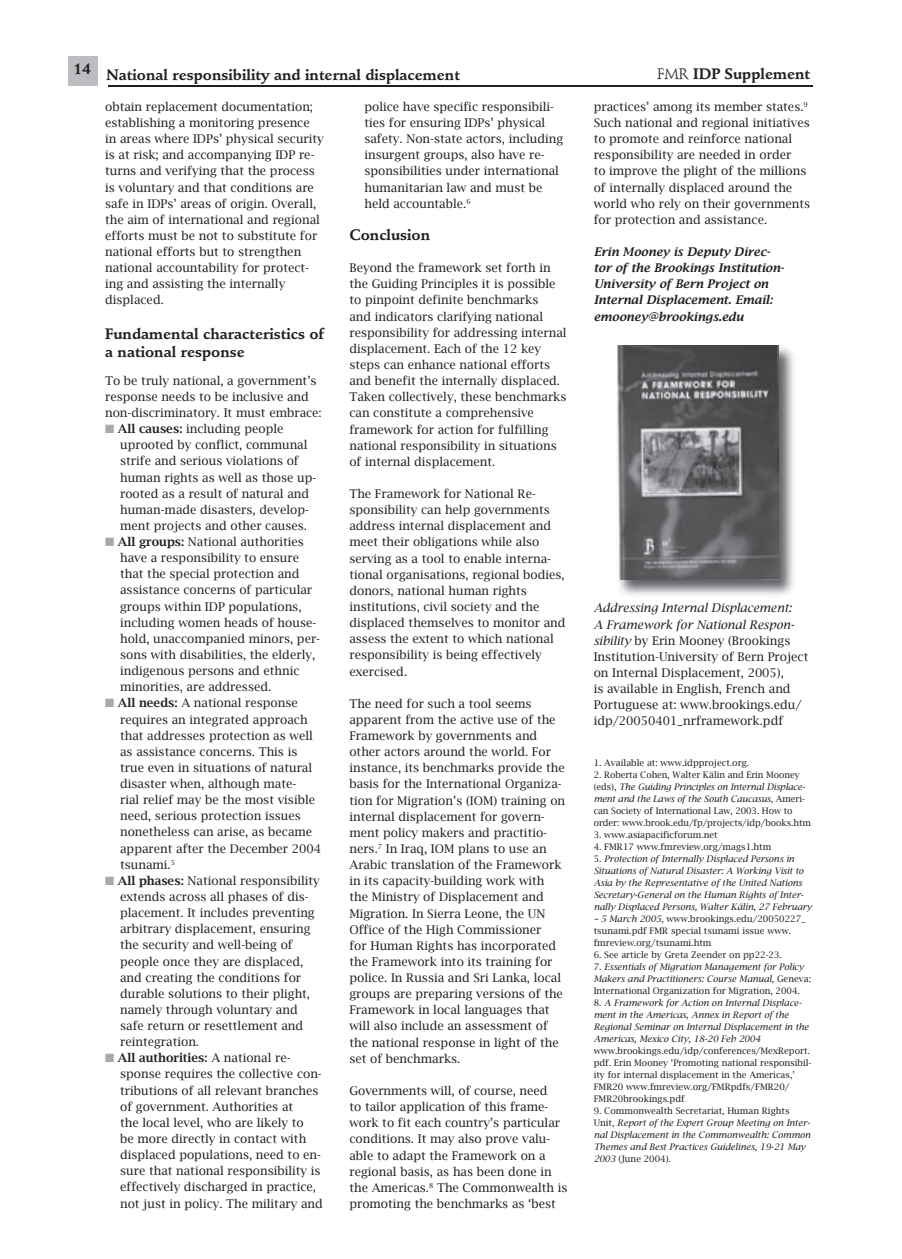
<style>
.page{position:relative;width:902px;height:1259px;background:#fff}
.page>*{position:absolute;margin:0;border:0;box-sizing:border-box;transform-origin:0 0}
.t1{font:700 15px/18px "Stempel Schneidler";color:#231f20}
.t2{font:12px/16.2px "Lucida Bright";color:#231f20}
.t3{font:italic 600 12px/16.2px "Lucida Bright";color:#231f20}
.t4{font:italic 9px/12px "Lucida Bright";color:#231f20}
.t5{font:9px/12px "Lucida Bright";color:#231f20}
.s1{font-weight:400}
.s2{color:#a8a9ad}
.s3{font-weight:600}
.s4{font-style:italic}
.s5{font-style:normal}
</style>
<div class="page">
<img style="left:617px;top:345px;width:177px;height:251px">
<img style="left:618px;top:345px;width:160px;height:234px">
<div style="left:68px;top:56px;width:30px;height:30px;background:#bcbdc0"></div>
<hr style="left:108px;top:85px;width:704px;height:1px;background:#231f20">
<p class="t1" style="left:73px;top:60px;width:19px">14</p>
<p class="t1" style="left:107px;top:66px;width:355px">National responsibility and internal displacement</p>
<p class="t1" style="left:657px;top:65px;width:154px"><span class="s1">FMR</span> IDP Supplement</p>
<p class="t2" style="left:105px;top:98px;width:220px">obtain replacement documentation; establishing a monitoring presence in areas where IDPs’ physical security is at risk; and accompanying IDP re&shy;turns and verifying that the process is voluntary and that conditions are safe in IDPs’ areas of origin. Overall, the aim of international and regional efforts must be not to substitute for national efforts but to strengthen national accountability for protect&shy;ing and assisting the internally displaced.</p>
<p class="t1" style="left:105px;top:324px;width:220px">Fundamental characteristics of a national response</p>
<p class="t2" style="left:105px;top:372px;width:218px">To be truly national, a government’s response needs to be inclusive and non-discriminatory. It must embrace:</p>
<p class="t2" style="left:120px;top:421px;width:198px;text-indent:-15px"><span class="s2">■</span> <span class="s3">All causes:</span> including people uprooted by conflict, communal strife and serious violations of human rights as well as those up&shy;rooted as a result of natural and human-made disasters, develop&shy;ment projects and other causes.</p>
<p class="t2" style="left:120px;top:533px;width:202px;text-indent:-15px"><span class="s2">■</span> <span class="s3">All groups:</span> National authorities have a responsibility to ensure that the special protection and assistance concerns of particular groups within IDP populations, including women heads of house&shy;hold, unaccompanied minors, per&shy;sons with disabilities, the elderly, indigenous persons and ethnic minorities, are addressed.</p>
<p class="t2" style="left:120px;top:695px;width:202px;text-indent:-15px"><span class="s2">■</span> <span class="s3">All needs:</span> A national response requires an integrated approach that addresses protection as well as assistance concerns. This is true even in situations of natural disaster when, although mate-<br>rial relief may be the most visible need, serious protection issues nonetheless can arise, as became apparent after the December 2004 tsunami.<sup>5</sup></p>
<p class="t2" style="left:120px;top:872px;width:201px;text-indent:-15px"><span class="s2">■</span> <span class="s3">All phases:</span> National responsibility extends across all phases of dis&shy;placement. It includes preventing arbitrary displacement, ensuring the security and well-being of people once they are displaced, and creating the conditions for durable solutions to their plight, namely through voluntary and safe return or resettlement and reintegration.</p>
<p class="t2" style="left:120px;top:1049px;width:204px;text-indent:-15px"><span class="s2">■</span> <span class="s3">All authorities:</span> A national re&shy;sponse requires the collective con&shy;tributions of all relevant branches of government. Authorities at<br>the local level, who are likely to<br>be more directly in contact with displaced populations, need to en&shy;sure that national responsibility is effectively discharged in practice, not just in policy. The military and</p>
<p class="t2" style="left:364px;top:98px;width:200px">police have specific responsibili&shy;ties for ensuring IDPs’ physical safety. Non-state actors, including insurgent groups, also have re&shy;sponsibilities under international humanitarian law and must be held accountable.<sup>6</sup></p>
<p class="t1" style="left:349px;top:226px;width:82px">Conclusion</p>
<p class="t2" style="left:349px;top:260px;width:219px">Beyond the framework set forth in the Guiding Principles it is possible to pinpoint definite benchmarks<br>and indicators clarifying national responsibility for addressing internal displacement. Each of the 12 key steps can enhance national efforts and benefit the internally displaced.<br>Taken collectively, these benchmarks can constitute a comprehensive framework for action for fulfilling national responsibility in situations of internal displacement.</p>
<p class="t2" style="left:349px;top:485px;width:218px">The Framework for National Re&shy;sponsibility can help governments address internal displacement and meet their obligations while also serving as a tool to enable interna&shy;tional organisations, regional bodies, donors, national human rights institutions, civil society and the displaced themselves to monitor and assess the extent to which national responsibility is being effectively exercised.</p>
<p class="t2" style="left:349px;top:695px;width:217px">The need for such a tool seems apparent from the active use of the Framework by governments and other actors around the world. For instance, its benchmarks provide the basis for the International Organiza&shy;tion for Migration’s (IOM) training on internal displacement for govern&shy;ment policy makers and practitio&shy;ners.<sup>7</sup> In Iraq, IOM plans to use an Arabic translation of the Framework in its capacity-building work with the Ministry of Displacement and Migration. In Sierra Leone, the UN Office of the High Commissioner<br>for Human Rights has incorporated the Framework into its training for police. In Russia and Sri Lanka, local groups are preparing versions of the Framework in local languages that will also include an assessment of the national response in light of the set of benchmarks.</p>
<p class="t2" style="left:349px;top:1082px;width:220px">Governments will, of course, need<br>to tailor application of this frame&shy;work to fit each country’s particular conditions. It may also prove valu&shy;able to adapt the Framework on a regional basis, as has been done in the Americas.<sup>8</sup> The Commonwealth is promoting the benchmarks as ‘best</p>
<p class="t2" style="left:594px;top:98px;width:218px">practices’ among its member states.<sup>9<br></sup>Such national and regional initiatives to promote and reinforce national responsibility are needed in order<br>to improve the plight of the millions of internally displaced around the world who rely on their governments for protection and assistance.</p>
<p class="t3" style="left:594px;top:243px;width:192px">Erin Mooney is Deputy Direc&shy;tor of the Brookings Institution-<br>University of Bern Project on<br>Internal Displacement. Email: emooney@brookings.edu</p>
<p class="t2" style="left:594px;top:600px;width:216px"><span class="s4">Addressing Internal Displacement:<br>A Framework for National Respon&shy;sibility</span> by Erin Mooney (Brookings Institution-University of Bern Project on Internal Displacement, 2005),<br>is available in English, French and Portuguese at: www.brookings.edu/ idp/20050401_nrframework.pdf</p>
<p class="t5" style="left:594px;top:756px;width:157px">1. Available at: www.idpproject.org.</p>
<p class="t5" style="left:594px;top:768px;width:219px">2. Roberta Cohen, Walter Kälin and Erin Mooney (eds), <span class="s4">The Guiding Principles on Internal Displace&shy;ment and the Laws of the South Caucasus</span>, Ameri&shy;can Society of International Law, 2003. How to order: www.brook.edu/fp/projects/idp/books.htm</p>
<p class="t5" style="left:594px;top:828px;width:126px">3. www.asiapacificforum.net</p>
<p class="t5" style="left:594px;top:840px;width:179px">4. FMR17 www.fmreview.org/mags1.htm</p>
<p class="t4" style="left:594px;top:852px;width:220px"><span class="s5">5.</span> Protection of Internally Displaced Persons in Situations of Natural Disaster: A Working Visit to Asia by the Representative of the United Nations Secretary-General on the Human Rights of Inter&shy;nally Displaced Persons, Walter Kälin, 27 February</p>
<p class="t5" style="left:594px;top:912px;width:213px"><span class="s4">– 5 March 2005</span>, www.brookings.edu/20050227_ tsunami.pdf FMR special tsunami issue www. fmreview.org/tsunami.htm</p>
<p class="t5" style="left:594px;top:948px;width:190px">6. See article by Greta Zeender on pp22-23.</p>
<p class="t4" style="left:594px;top:960px;width:219px"><span class="s5">7.</span> Essentials of Migration Management for Policy<br>Makers and Practitioners: Course Manual<span class="s5">, Geneva:<br>International Organization for Migration, 2004.</span></p>
<p class="t4" style="left:594px;top:996px;width:217px"><span class="s5">8.</span> A Framework for Action on Internal Displace&shy;ment in the Americas, Annex in Report of the Regional Seminar on Internal Displacement in the Americas, Mexico City, 18-20 Feb 2004</p>
<p class="t5" style="left:594px;top:1044px;width:219px">www.brookings.edu/idp/conferences/MexReport. pdf. Erin Mooney ‘Promoting national responsibil&shy;ity for internal displacement in the Americas,’ FMR20 www.fmreview.org/FMRpdfs/FMR20/ FMR20brookings.pdf</p>
<p class="t4" style="left:594px;top:1104px;width:218px"><span class="s5">9. Commonwealth Secretariat, Human Rights Unit,</span> Report of the Expert Group Meeting on Inter&shy;nal Displacement in the Commonwealth: Common Themes and Best Practices Guidelines, 19-21 May 2003 <span class="s5">(June 2004).</span></p>
</div>
